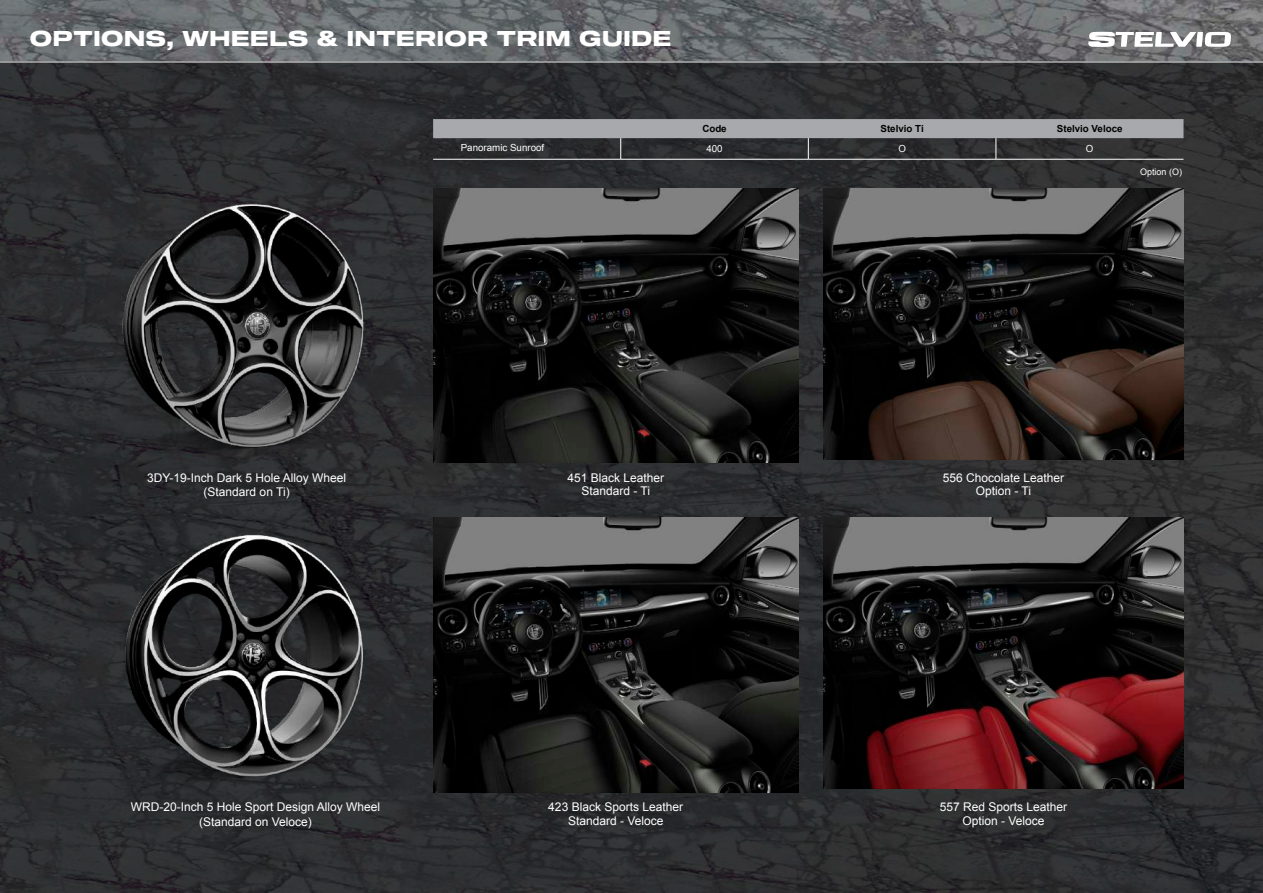
<style>
.page{position:relative;width:1263px;height:893px;background:#fff}
.page>*{position:absolute;margin:0;border:0;box-sizing:border-box;transform-origin:0 0}
.t1{font:21px "Sequel 100 Black 75";letter-spacing:.03em;color:#fff}
.t2{font:12px/13.5px "Arial";color:#fff;text-align:center}
.t3{font:700 9.75px "Arial";color:#000}
.t4{font:9.75px "Arial";color:#fff}
.t5{font:9px "Arial";color:#fff}
</style>
<div class="page">
<img style="left:0;top:0;width:1263px;height:62px">
<div style="left:0;top:62px;width:1263px;height:831px;background:#2c2e2f"></div>
<img style="left:433px;top:518px;width:365px;height:274px">
<img style="left:823px;top:518px;width:360px;height:271px">
<img style="left:433px;top:188px;width:365px;height:275px">
<img style="left:823px;top:188px;width:360px;height:271px">
<hr style="left:433px;top:159px;width:188px;height:1px;background:#fff">
<hr style="left:621px;top:159px;width:187px;height:1px;background:#fff">
<hr style="left:808px;top:159px;width:188px;height:1px;background:#fff">
<hr style="left:996px;top:159px;width:187px;height:1px;background:#fff">
<svg style="left:433px;top:119px;width:750px;height:40px"></svg>
<svg style="left:1088px;top:32px;width:143px;height:15px"></svg>
<hr style="left:0;top:62px;width:1263px;height:1px;background:#fff">
<img style="left:115px;top:195px;width:258px;height:268px">
<img style="left:116px;top:517px;width:258px;height:269px">
<h1 class="t1" style="left:30px;top:23px;width:643px">OPTIONS, WHEELS &amp; INTERIOR TRIM GUIDE</h1>
<p class="t3" style="left:702px;top:122px;width:26px">Code</p>
<p class="t3" style="left:880px;top:122px;width:45px">Stelvio Ti</p>
<p class="t3" style="left:1057px;top:122px;width:67px">Stelvio Veloce</p>
<p class="t4" style="left:461px;top:141px;width:85px">Panoramic Sunroof</p>
<p class="t4" style="left:706px;top:142px;width:18px">400</p>
<p class="t4" style="left:898px;top:142px;width:9px">O</p>
<p class="t4" style="left:1086px;top:142px;width:9px">O</p>
<p class="t5" style="left:1140px;top:165px;width:44px">Option (O)</p>
<p class="t2" style="left:147px;top:470px;width:200px;line-height:14.4px">3DY-19-Inch Dark 5 Hole Alloy Wheel (Standard on Ti)</p>
<p class="t2" style="left:567px;top:471px;width:98px">451 Black Leather<br>Standard - Ti</p>
<p class="t2" style="left:943px;top:471px;width:123px">556 Chocolate Leather<br>Option - Ti</p>
<p class="t2" style="left:131px;top:800px;width:251px;line-height:14.4px">WRD-20-Inch 5 Hole Sport Design Alloy Wheel (Standard on Veloce)</p>
<p class="t2" style="left:548px;top:800px;width:136px">423 Black Sports Leather<br>Standard - Veloce</p>
<p class="t2" style="left:940px;top:800px;width:129px">557 Red Sports Leather<br>Option - Veloce</p>
</div>
